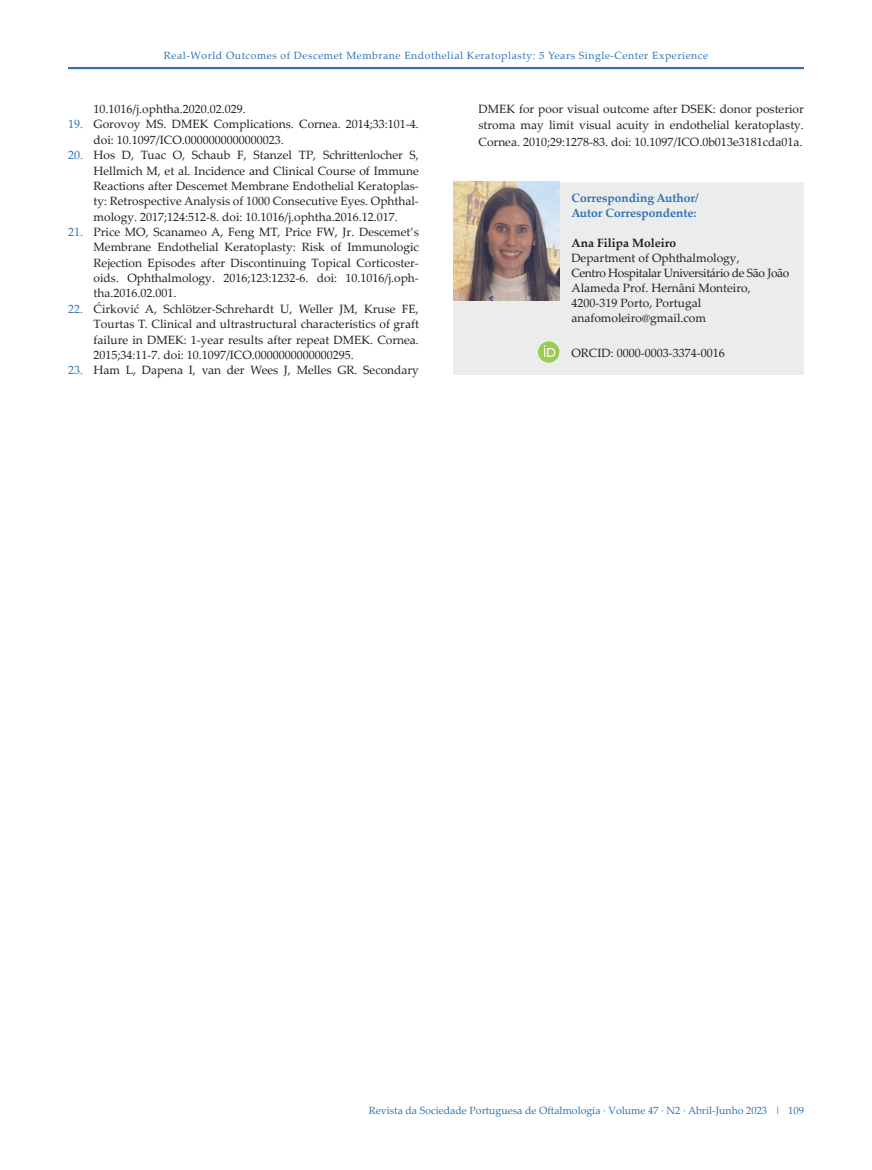
<style>
.page{position:relative;width:872px;height:1170px;background:#fff}
.page>*{position:absolute;margin:0;border:0;box-sizing:border-box;transform-origin:0 0}
.t1{font:12px/15.3px "Palatino Linotype";color:#231f20;text-align:justify}
.t2{font:700 12px/15px "Palatino Linotype";color:#3272b3}
.t3{font:700 12px "Palatino Linotype";color:#231f20}
.t4{font:10.5px "Palatino Linotype";letter-spacing:.05em;color:#3272b3}
.t5{font:10.5px "Palatino Linotype";color:#3272b3}
.s1{color:#3272b3}
</style>
<div class="page">
<hr style="left:68px;top:67px;width:736px;height:2px;background:#3272b3">
<div style="left:453px;top:182px;width:351px;height:192px;background:#ebecec"></div>
<img style="left:453px;top:182px;width:106px;height:119px">
<div style="left:538px;top:341px;width:21px;height:21px;background:#9acc55;border-radius:50%"></div>
<svg style="left:544px;top:345px;width:11px;height:12px"></svg>
<p class="t4" style="left:164px;top:48px;width:545px">Real-World Outcomes of Descemet Membrane Endothelial Keratoplasty: 5 Years Single-Center Experience</p>
<p class="t1" style="left:94px;top:101px;width:154px">10.1016/j.ophtha.2020.02.029.</p>
<p class="t1" style="left:94px;top:116px;width:327px;text-indent:-26px"><span class="s1">19.</span> Gorovoy MS. DMEK Complications. Cornea. 2014;33:101-4. doi: 10.1097/ICO.0000000000000023.</p>
<p class="t1" style="left:94px;top:147px;width:327px;text-indent:-26px"><span class="s1">20.</span> Hos D, Tuac O, Schaub F, Stanzel TP, Schrittenlocher S, Hellmich M, et al. Incidence and Clinical Course of Immune Reactions after Descemet Membrane Endothelial Keratoplas&shy;ty: Retrospective Analysis of 1000 Consecutive Eyes. Ophthal&shy;mology. 2017;124:512-8. doi: 10.1016/j.ophtha.2016.12.017.</p>
<p class="t1" style="left:94px;top:224px;width:327px;text-indent:-26px"><span class="s1">21.</span> Price MO, Scanameo A, Feng MT, Price FW, Jr. Descemet’s Membrane Endothelial Keratoplasty: Risk of Immunologic Rejection Episodes after Discontinuing Topical Corticoster&shy;oids. Ophthalmology. 2016;123:1232-6. doi: 10.1016/j.oph&shy;tha.2016.02.001.</p>
<p class="t1" style="left:94px;top:300px;width:327px;text-indent:-26px"><span class="s1">22.</span> Ćirković A, Schlötzer-Schrehardt U, Weller JM, Kruse FE, Tourtas T. Clinical and ultrastructural characteristics of graft failure in DMEK: 1-year results after repeat DMEK. Cornea.<br>2015;34:11-7. doi: 10.1097/ICO.0000000000000295.</p>
<p class="t1" style="left:68px;top:362px;width:352px"><span class="s1">23.</span> Ham L, Dapena I, van der Wees J, Melles GR. Secondary</p>
<p class="t1" style="left:478px;top:100px;width:327px;line-height:16.4px">DMEK for poor visual outcome after DSEK: donor posterior stroma may limit visual acuity in endothelial keratoplasty.<br>Cornea. 2010;29:1278-83. doi: 10.1097/ICO.0b013e3181cda01a.</p>
<p class="t2" style="left:571px;top:190px;width:129px">Corresponding Author/<br>Autor Correspondente:</p>
<p class="t3" style="left:571px;top:234px;width:106px">Ana Filipa Moleiro</p>
<p class="t1" style="left:571px;top:250px;width:219px;text-align:left">Department of Ophthalmology,<br>Centro Hospitalar Universitário de São João<br>Alameda Prof. Hernâni Monteiro,<br>4200-319 Porto, Portugal anafomoleiro@gmail.com</p>
<p class="t1" style="left:571px;top:345px;width:155px">ORCID: 0000-0003-3374-0016</p>
<p class="t5" style="left:369px;top:1102px;width:437px">Revista da Sociedade Portuguesa de Oftalmologia · Volume 47 · N2 · Abril-Junho 2023 | 109</p>
</div>
